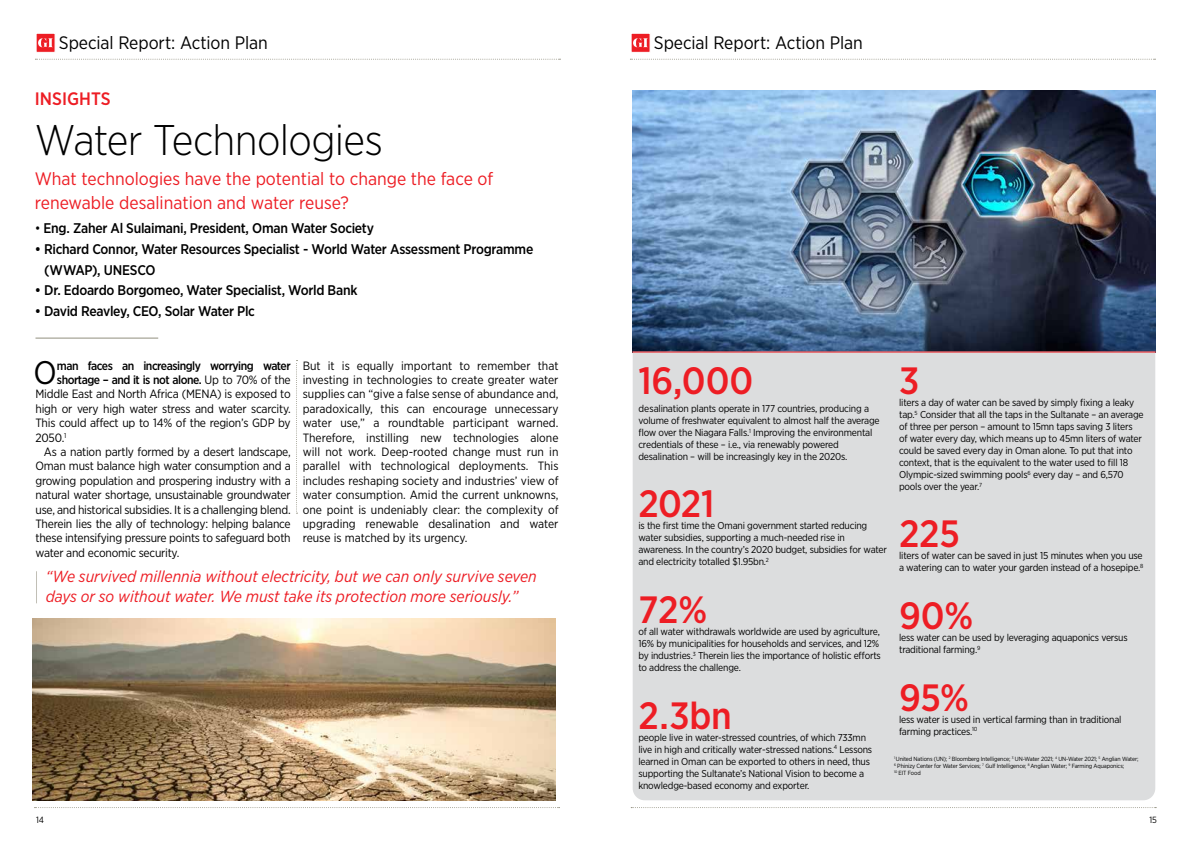
<style>
.page{position:relative;width:1191px;height:842px;background:#fff}
.page>*{position:absolute;margin:0;border:0;box-sizing:border-box;transform-origin:0 0}
.t1{font:300 42.8px "Gotham Narrow";letter-spacing:-.02em;color:#000}
.t2{font:500 38px "Gotham Narrow";letter-spacing:-.005em;color:#ed1d24}
.t3{font:32.6px "Gotham Narrow";color:#000}
.t4{font:18px/24px "Gotham Narrow";color:#ed1d24}
.t5{font:18px "Gotham Narrow";letter-spacing:-.005em;color:#000}
.t6{font:500 18px "Gotham Narrow";color:#ed1d24}
.t7{font:italic 16px/20px "Gotham Narrow";color:#ed1d24}
.t8{font:500 14px/20.8px "Gotham Narrow";letter-spacing:-.02em;color:#000}
.t9{font:12px/14.4px "Gotham Narrow";letter-spacing:-.02em;color:#000;text-align:justify}
.t10{font:500 12px "Gotham Narrow";letter-spacing:-.04em;color:#000}
.t11{font:10px/12px "Gotham Narrow";letter-spacing:-.02em;color:#000}
.t12{font:9px "Gotham Narrow";color:#000}
.t13{font:6px/7.2px "Gotham Narrow";letter-spacing:-.02em;color:#000}
.s1{font-weight:300}
.s2{font-weight:400}
</style>
<div class="page">
<img style="left:632px;top:91px;width:523px;height:260px">
<img style="left:32px;top:618px;width:523px;height:182px">
<svg style="left:34px;top:807px;width:525px;height:1px"></svg>
<svg style="left:631px;top:807px;width:525px;height:1px"></svg>
<hr style="left:36px;top:571px;width:1px;height:32px;background:#c1bfb6">
<hr style="left:35px;top:338px;width:123px;height:1px;background:#918f7f">
<svg style="left:296px;top:360px;width:1px;height:154px"></svg>
<div style="left:632px;top:352px;width:523px;height:448px;background:#dcddde"></div>
<hr style="left:632px;top:351px;width:523px;height:1px;background:#ed1d24">
<svg style="left:35px;top:59px;width:525px;height:1px"></svg>
<svg style="left:630px;top:59px;width:525px;height:1px"></svg>
<div style="left:36px;top:33px;width:19px;height:19px;background:#ed1d24"></div>
<svg style="left:38px;top:38px;width:15px;height:9px"></svg>
<div style="left:631px;top:33px;width:19px;height:19px;background:#ed1d24"></div>
<svg style="left:633px;top:38px;width:15px;height:9px"></svg>
<h3 class="t5" style="left:59px;top:31px;width:210px">Special Report: Action Plan</h3>
<h3 class="t5" style="left:654px;top:31px;width:210px">Special Report: Action Plan</h3>
<h3 class="t6" style="left:35px;top:87px;width:77px">INSIGHTS</h3>
<h1 class="t1" style="left:35px;top:113px;width:349px">Water Technologies</h1>
<h3 class="t4" style="left:35px;top:166px;width:460px">What technologies have the potential to change the face of renewable desalination and water reuse?</h3>
<h3 class="t8" style="left:35px;top:217px;width:341px"><span class="s1">•</span> Eng. Zaher Al Sulaimani, President, Oman Water Society</h3>
<h3 class="t8" style="left:44px;top:238px;width:491px;text-indent:-9px">• Richard Connor, Water Resources Specialist - World Water Assessment Programme (WWAP), UNESCO</h3>
<h3 class="t8" style="left:35px;top:280px;width:324px">• Dr. Edoardo Borgomeo, Water Specialist, World Bank</h3>
<h3 class="t8" style="left:35px;top:301px;width:222px">• David Reavley, CEO, Solar Water Plc</h3>
<h3 class="t3" style="left:34px;top:352px;width:25px">O</h3>
<p class="t10" style="left:57px;top:358px;width:235px">man faces an increasingly worrying water</p>
<p class="t9" style="left:303px;top:358px;width:257px">But it is equally important to remember that investing in technologies to create greater water supplies can “give a false sense of abundance and, paradoxically, this can encourage unnecessary water use,” a roundtable participant warned.<br>Therefore, instilling new technologies alone will not work. Deep-rooted change must run in parallel with technological deployments. This includes reshaping society and industries’ view of water consumption. Amid the current unknowns, one point is undeniably clear: the complexity of upgrading renewable desalination and water reuse is matched by its urgency.</p>
<h2 class="t2" style="left:638px;top:356px;width:116px">16,000</h2>
<h2 class="t2" style="left:899px;top:356px;width:22px">3</h2>
<p class="t11" style="left:899px;top:396px;width:246px">liters a day of water can be saved by simply fixing a leaky tap.<sup>5</sup> Consider that all the taps in the Sultanate – an average of three per person – amount to 15mn taps saving 3 liters of water every day, which means up to 45mn liters of water could be saved every day in Oman alone. To put that into context, that is the equivalent to the water used to fill 18<br>Olympic-sized swimming pools<sup>6</sup> every day – and 6,570 pools over the year.<sup>7</sup></p>
<h2 class="t2" style="left:899px;top:510px;width:62px">225</h2>
<p class="t11" style="left:899px;top:550px;width:246px">liters of water can be saved in just 15 minutes when you use a watering can to water your garden instead of a hosepipe.<sup>8</sup></p>
<h2 class="t2" style="left:899px;top:592px;width:76px">90%</h2>
<p class="t11" style="left:899px;top:631px;width:230px">less water can be used by leveraging aquaponics versus traditional farming.<sup>9</sup></p>
<h2 class="t2" style="left:899px;top:673px;width:71px">95%</h2>
<p class="t11" style="left:899px;top:713px;width:224px">less water is used in vertical farming than in traditional farming practices.<sup>10</sup></p>
<p class="t13" style="left:894px;top:755px;width:246px"><sup>1</sup> United Nations (UN); <sup>2</sup> Bloomberg Intelligence; <sup>3</sup> UN-Water 2021; <sup>4</sup> UN-Water 2021; <sup>5</sup> Anglian Water;<br><sup>6</sup> Phinizy Center for Water Services; <sup>7</sup> Gulf Intelligence; <sup>8</sup> Anglian Water; <sup>9</sup> Farming Aquaponics;<br><sup>10</sup> EIT Food</p>
<p class="t10" style="left:57px;top:372px;width:235px">shortage – and it is not alone. <span class="s2">Up to 70% of the</span></p>
<p class="t9" style="left:35px;top:387px;width:257px">Middle East and North Africa (MENA) is exposed to</p>
<p class="t9" style="left:35px;top:401px;width:257px">high or very high water stress and water scarcity.</p>
<p class="t9" style="left:35px;top:416px;width:257px">This could affect up to 14% of the region’s GDP by</p>
<p class="t9" style="left:35px;top:430px;width:32px">2050.<sup>1</sup></p>
<p class="t9" style="left:44px;top:444px;width:248px">As a nation partly formed by a desert landscape,</p>
<p class="t9" style="left:35px;top:459px;width:257px">Oman must balance high water consumption and a</p>
<p class="t9" style="left:35px;top:473px;width:257px">growing population and prospering industry with a</p>
<p class="t9" style="left:35px;top:488px;width:257px">natural water shortage, unsustainable groundwater</p>
<p class="t9" style="left:35px;top:502px;width:257px">use, and historical subsidies. It is a challenging blend.</p>
<p class="t9" style="left:35px;top:516px;width:257px">Therein lies the ally of technology: helping balance</p>
<p class="t9" style="left:35px;top:531px;width:257px">these intensifying pressure points to safeguard both</p>
<p class="t9" style="left:35px;top:545px;width:145px">water and economic security.</p>
<p class="t11" style="left:638px;top:402px;width:243px">desalination plants operate in 177 countries, producing a volume of freshwater equivalent to almost half the average flow over the Niagara Falls.<sup>1</sup> Improving the environmental credentials of these – i.e., via renewably powered desalination – will be increasingly key in the 2020s.</p>
<h2 class="t2" style="left:638px;top:480px;width:77px">2021</h2>
<p class="t11" style="left:638px;top:520px;width:250px">is the first time the Omani government started reducing water subsidies, supporting a much-needed rise in awareness. In the country’s 2020 budget, subsidies for water and electricity totalled $1.95bn.<sup>2</sup></p>
<h2 class="t2" style="left:638px;top:586px;width:70px">72%</h2>
<p class="t11" style="left:638px;top:625px;width:244px">of all water withdrawals worldwide are used by agriculture, 16% by municipalities for households and services, and 12% by industries.<sup>3</sup> Therein lies the importance of holistic efforts to address the challenge.</p>
<h2 class="t2" style="left:638px;top:691px;width:95px">2.3bn</h2>
<p class="t11" style="left:638px;top:731px;width:235px">people live in water-stressed countries, of which 733mn live in high and critically water-stressed nations.<sup>4</sup> Lessons learned in Oman can be exported to others in need, thus supporting the Sultanate’s National Vision to become a knowledge-based economy and exporter.</p>
<h3 class="t7" style="left:46px;top:566px;width:492px">“We survived millennia without electricity, but we can only survive seven days or so without water. We must take its protection more seriously.”</h3>
<p class="t12" style="left:36px;top:814px;width:9px">14</p>
<p class="t12" style="left:1149px;top:814px;width:9px">15</p>
</div>
